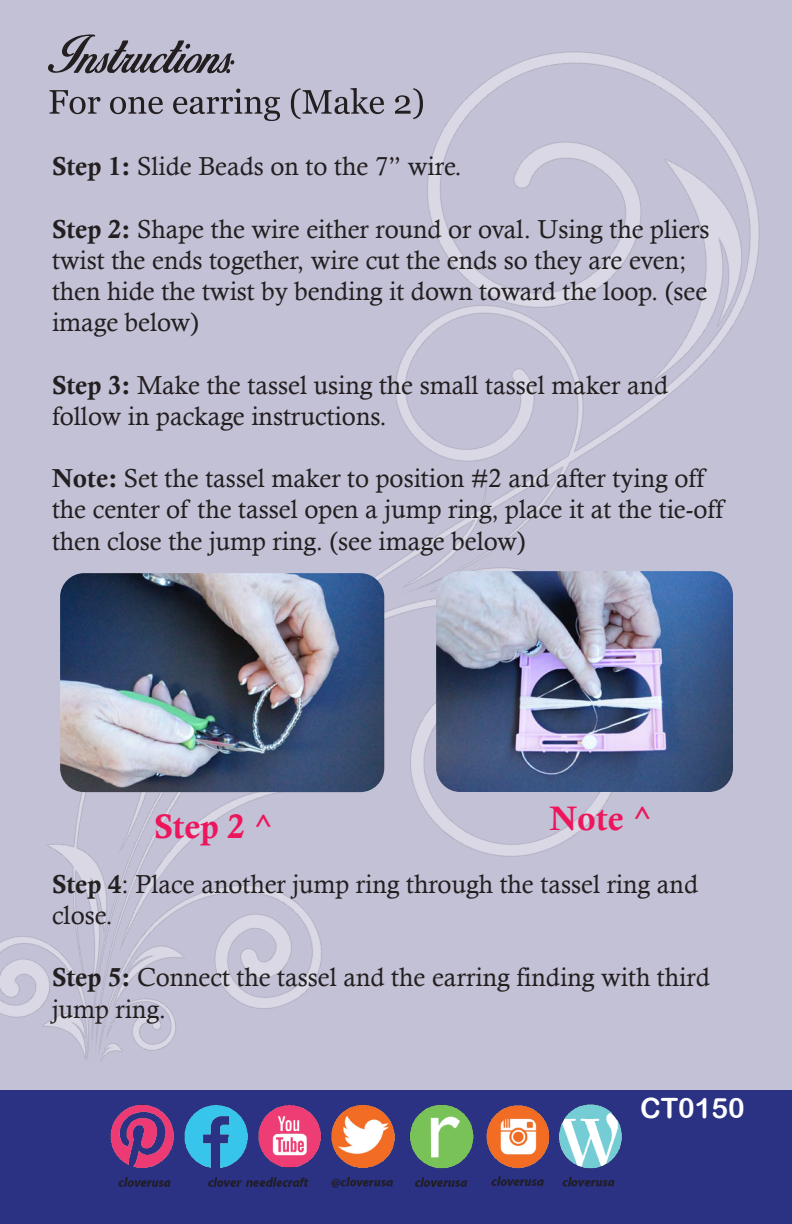
<style>
.page{position:relative;width:792px;height:1224px;background:#fff}
.page>*{position:absolute;margin:0;border:0;box-sizing:border-box;transform-origin:0 0}
.t1{font:34px "Calis MT Bol";color:#ed165c}
.t2{font:28px "Arial Rounded MT Bold";color:#fff}
.t3{font:26px/31.2px "Calisto";color:#231f20}
.s1{font-family:"Calis MT Bol"}
</style>
<div class="page">
<img style="left:0;top:0;width:792px;height:1224px">
<img style="left:436px;top:571px;width:297px;height:221px">
<img style="left:60px;top:573px;width:324px;height:219px">
<img style="left:94px;top:1066px;width:566px;height:148px">
<p class="t3" style="left:52px;top:150px;width:411px"><span class="s1">Step 1:</span> Slide Beads on to the 7” wire.</p>
<p class="t3" style="left:52px;top:213px;width:659px"><span class="s1">Step 2:</span> Shape the wire either round or oval. Using the pliers twist the ends together, wire cut the ends so they are even; then hide the twist by bending it down toward the loop. (see image below)</p>
<p class="t3" style="left:52px;top:369px;width:618px"><span class="s1">Step 3:</span> Make the tassel using the small tassel maker and follow in package instructions.</p>
<p class="t3" style="left:52px;top:462px;width:673px"><span class="s1">Note:</span> Set the tassel maker to position #2 and after tying off the center of the tassel open a jump ring, place it at the tie-off then close the jump ring. (see image below)</p>
<h1 class="t1" style="left:154px;top:807px;width:121px">Step 2 ^</h1>
<h1 class="t1" style="left:550px;top:799px;width:104px">Note ^</h1>
<p class="t3" style="left:52px;top:868px;width:648px"><span class="s1">Step 4</span>: Place another jump ring through the tassel ring and close.</p>
<p class="t3" style="left:52px;top:962px;width:659px"><span class="s1">Step 5:</span> Connect the tassel and the earring finding with third jump ring.</p>
<p class="t2" style="left:640px;top:1092px;width:106px">CT0150</p>
</div>
